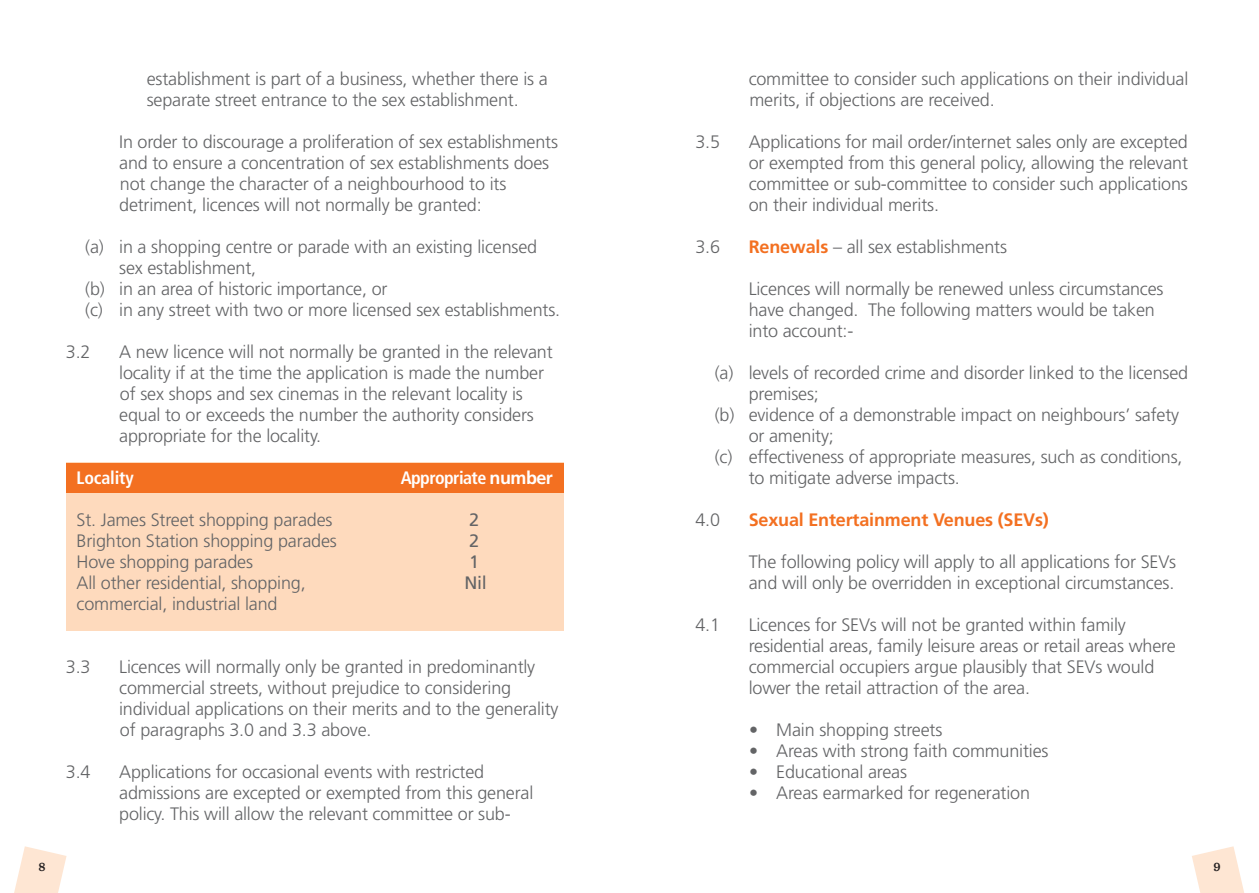
<style>
.page{position:relative;width:1259px;height:893px;background:#fff}
.page>*{position:absolute;margin:0;border:0;box-sizing:border-box;transform-origin:0 0}
.t1{font:300 18px/21px "Frutiger";letter-spacing:-.01em;color:#636466}
.t2{font:700 18px "Frutiger";letter-spacing:-.01em;color:#f37021}
.t3{font:700 condensed 18px "Frutiger";letter-spacing:-.03em;color:#fff}
.t4{font:700 condensed 18px "Frutiger";letter-spacing:-.01em;color:#fff}
.t5{font:18px "Frutiger";color:#636466}
.t6{font:600 12.75px "Sentinel";color:#231f20}
.s1{font-stretch:normal}
.s2{font-weight:700;color:#f37021}
</style>
<div class="page">
<div style="left:66px;top:463px;width:497px;height:168px;background:#fedabd"></div>
<div style="left:66px;top:463px;width:497px;height:29px;background:#f37021"></div>
<svg style="left:1192px;top:846px;width:52px;height:47px"></svg>
<svg style="left:14px;top:846px;width:53px;height:47px"></svg>
<p class="t1" style="left:147px;top:68px;width:403px">establishment is part of a business, whether there is a separate street entrance to the sex establishment.</p>
<p class="t1" style="left:119px;top:131px;width:440px">In order to discourage a proliferation of sex establishments and to ensure a concentration of sex establishments does not change the character of a neighbourhood to its detriment, licences will not normally be granted:</p>
<p class="t1" style="left:85px;top:236px;width:453px">(a) in a shopping centre or parade with an existing licensed</p>
<p class="t1" style="left:119px;top:257px;width:138px">sex establishment,</p>
<p class="t1" style="left:85px;top:278px;width:304px">(b) in an area of historic importance, or</p>
<p class="t1" style="left:85px;top:299px;width:476px">(c) in any street with two or more licensed sex establishments.</p>
<p class="t1" style="left:66px;top:341px;width:26px">3.2</p>
<p class="t1" style="left:119px;top:341px;width:435px">A new licence will not normally be granted in the relevant locality if at the time the application is made the number of sex shops and sex cinemas in the relevant locality is equal to or exceeds the number the authority considers appropriate for the locality.</p>
<p class="t4" style="left:77px;top:467px;width:59px">Locality</p>
<p class="t3" style="left:401px;top:467px;width:154px">Appropriate <span class="s1">number</span></p>
<p class="t1" style="left:77px;top:509px;width:257px">St. James Street shopping parades</p>
<p class="t5" style="left:469px;top:509px;width:12px">2</p>
<p class="t1" style="left:77px;top:530px;width:262px">Brighton Station shopping parades</p>
<p class="t5" style="left:469px;top:530px;width:12px">2</p>
<p class="t1" style="left:77px;top:551px;width:178px">Hove shopping parades</p>
<p class="t5" style="left:469px;top:551px;width:12px">1</p>
<p class="t1" style="left:77px;top:572px;width:231px">All other residential, shopping,</p>
<p class="t5" style="left:464px;top:572px;width:24px">Nil</p>
<p class="t1" style="left:77px;top:593px;width:202px">commercial, industrial land</p>
<p class="t1" style="left:66px;top:656px;width:26px">3.3</p>
<p class="t1" style="left:119px;top:656px;width:441px">Licences will normally only be granted in predominantly commercial streets, without prejudice to considering individual applications on their merits and to the generality of paragraphs 3.0 and 3.3 above.</p>
<p class="t1" style="left:66px;top:761px;width:26px">3.4</p>
<p class="t1" style="left:119px;top:761px;width:416px">Applications for occasional events with restricted admissions are excepted or exempted from this general policy. This will allow the relevant committee or sub-</p>
<p class="t1" style="left:748px;top:68px;width:441px">committee to consider such applications on their individual merits, if objections are received.</p>
<p class="t1" style="left:695px;top:131px;width:26px">3.5</p>
<p class="t1" style="left:748px;top:131px;width:441px;text-align:justify">Applications for mail order/internet sales only are excepted or exempted from this general policy, allowing the relevant committee or sub-committee to consider such applications on their individual merits.</p>
<p class="t1" style="left:695px;top:236px;width:26px">3.6</p>
<p class="t1" style="left:748px;top:236px;width:260px"><span class="s2">Renewals</span> – all sex establishments</p>
<p class="t1" style="left:748px;top:278px;width:416px">Licences will normally be renewed unless circumstances have changed. The following matters would be taken into account:-</p>
<p class="t1" style="left:714px;top:362px;width:475px">(a) levels of recorded crime and disorder linked to the licensed</p>
<p class="t1" style="left:748px;top:383px;width:72px">premises;</p>
<p class="t1" style="left:714px;top:404px;width:466px">(b) evidence of a demonstrable impact on neighbours’ safety</p>
<p class="t1" style="left:748px;top:425px;width:87px">or amenity;</p>
<p class="t1" style="left:714px;top:446px;width:469px">(c) effectiveness of appropriate measures, such as conditions,</p>
<p class="t1" style="left:748px;top:467px;width:213px">to mitigate adverse impacts.</p>
<p class="t1" style="left:695px;top:509px;width:26px">4.0</p>
<p class="t2" style="left:748px;top:509px;width:302px">Sexual Entertainment Venues (SEVs)</p>
<p class="t1" style="left:748px;top:551px;width:429px">The following policy will apply to all applications for SEVs and will only be overridden in exceptional circumstances.</p>
<p class="t1" style="left:695px;top:614px;width:26px">4.1</p>
<p class="t1" style="left:748px;top:614px;width:428px">Licences for SEVs will not be granted within family residential areas, family leisure areas or retail areas where commercial occupiers argue plausibly that SEVs would lower the retail attraction of the area.</p>
<p class="t1" style="left:749px;top:719px;width:195px">• Main shopping streets</p>
<p class="t1" style="left:749px;top:740px;width:301px">• Areas with strong faith communities</p>
<p class="t1" style="left:749px;top:761px;width:159px">• Educational areas</p>
<p class="t1" style="left:749px;top:782px;width:282px">• Areas earmarked for regeneration</p>
<p class="t6" style="left:39px;top:857px;width:9px">8</p>
<p class="t6" style="left:1213px;top:857px;width:9px">9</p>
</div>
